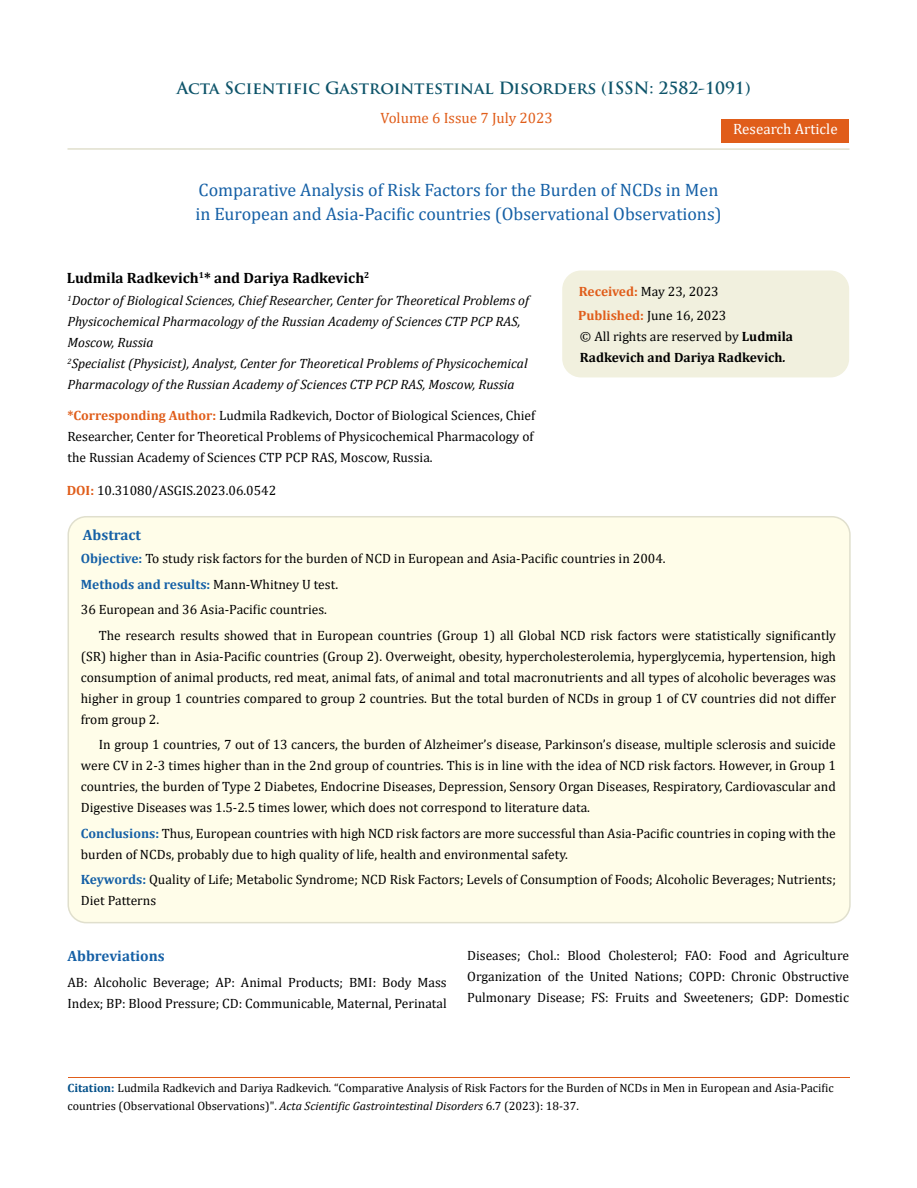
<style>
.page{position:relative;width:917px;height:1188px;background:#fff}
.page>*{position:absolute;margin:0;border:0;box-sizing:border-box;transform-origin:0 0}
.t1{font:18px/24px "Cambria";color:#1560a6}
.t2{font:700 16.5px "Trajan Pro";color:#0e546a}
.t3{font:700 15px "Cambria";color:#000}
.t4{font:15px "Cambria";color:#e05d1a}
.t5{font:700 15px "Cambria";color:#1560a6}
.t6{font:15px "Cambria";color:#fff}
.t7{font:13.5px/21px "Cambria";color:#000}
.t8{font:italic 13.5px/21px "Cambria";color:#000}
.t9{font:700 13.5px/21px "Cambria";color:#000}
.t10{font:12px/18px "Cambria";color:#000}
.s1{font-weight:700;color:#e05d1a}
.s2{font-weight:400}
.s3{font-style:italic}
.s4{font-weight:700;color:#1560a6}
.s5{font-weight:700;color:#035089}
</style>
<div class="page">
<div style="left:721px;top:119px;width:128px;height:23px;background:#e05d1a"></div>
<div style="left:563px;top:271px;width:285px;height:106px;background:#f1f0de;border-radius:18px"></div>
<div style="left:562px;top:271px;width:287px;height:106px;border:2px solid #f1f0de;border-radius:18px"></div>
<div style="left:68px;top:517px;width:781px;height:406px;background:#fffde9;border-radius:18px"></div>
<div style="left:67px;top:516px;width:783px;height:407px;border:2px solid #e0dfcd;border-radius:18px"></div>
<hr style="left:67px;top:148px;width:782px;height:2px;background:#e0dfcd">
<hr style="left:68px;top:1077px;width:781px;height:1px;background:#e05d1a">
<p class="t2" style="left:177px;top:77px;width:575px">Acta Scientific Gastrointestinal Disorders (ISSN: 2582-1091)</p>
<p class="t4" style="left:380px;top:109px;width:174px">Volume 6 Issue 7 July 2023</p>
<p class="t6" style="left:733px;top:120px;width:106px">Research Article</p>
<h1 class="t1" style="left:195px;top:178px;width:528px">Comparative Analysis of Risk Factors for the Burden of NCDs in Men in European and Asia-Pacific countries (Observational Observations)</h1>
<p class="t3" style="left:67px;top:267px;width:304px">Ludmila Radkevich<sup>1</sup>* and Dariya Radkevich<sup>2</sup></p>
<p class="t8" style="left:67px;top:290px;width:463px"><sup>1</sup>Doctor of Biological Sciences, Chief Researcher, Center for Theoretical Problems of Physicochemical Pharmacology of the Russian Academy of Sciences CTP PCP RAS, Moscow, Russia<br><sup>2</sup>Specialist (Physicist), Analyst, Center for Theoretical Problems of Physicochemical Pharmacology of the Russian Academy of Sciences CTP PCP RAS, Moscow, Russia</p>
<p class="t7" style="left:67px;top:405px;width:469px"><span class="s1">*Corresponding Author:</span> Ludmila Radkevich, Doctor of Biological Sciences, Chief<br>Researcher, Center for Theoretical Problems of Physicochemical Pharmacology of the Russian Academy of Sciences CTP PCP RAS, Moscow, Russia.</p>
<p class="t7" style="left:67px;top:480px;width:211px"><span class="s1">DOI:</span> 10.31080/ASGIS.2023.06.0542</p>
<p class="t7" style="left:578px;top:279px;width:150px;line-height:24.5px"><span class="s1">Received:</span> May 23, 2023<br><span class="s1">Published:</span> June 16, 2023</p>
<p class="t9" style="left:580px;top:325px;width:215px"><span class="s2">© All rights are reserved by</span> Ludmila<br>Radkevich and Dariya Radkevich<span class="s3">.</span></p>
<p class="t5" style="left:83px;top:524px;width:60px">Abstract</p>
<p class="t7" style="left:81px;top:546px;width:586px;line-height:25.5px"><span class="s4">Objective:</span> To study risk factors for the burden of NCD in European and Asia-Pacific countries in 2004.<br><span class="s4">Methods and results:</span> Mann-Whitney U test.<br>36 European and 36 Asia-Pacific countries.</p>
<p class="t7" style="left:81px;top:624px;width:756px;text-align:justify;text-indent:18px">The research results showed that in European countries (Group 1) all Global NCD risk factors were statistically significantly (SR) higher than in Asia-Pacific countries (Group 2). Overweight, obesity, hypercholesterolemia, hyperglycemia, hypertension, high consumption of animal products, red meat, animal fats, of animal and total macronutrients and all types of alcoholic beverages was higher in group 1 countries compared to group 2 countries. But the total burden of NCDs in group 1 of CV countries did not differ from group 2.</p>
<p class="t7" style="left:81px;top:734px;width:756px;text-align:justify;text-indent:18px">In group 1 countries, 7 out of 13 cancers, the burden of Alzheimer’s disease, Parkinson’s disease, multiple sclerosis and suicide were CV in 2-3 times higher than in the 2nd group of countries. This is in line with the idea of NCD risk factors. However, in Group 1 countries, the burden of Type 2 Diabetes, Endocrine Diseases, Depression, Sensory Organ Diseases, Respiratory, Cardiovascular and Digestive Diseases was 1.5-2.5 times lower, which does not correspond to literature data.</p>
<p class="t7" style="left:81px;top:822px;width:756px"><span class="s4">Conclusions:</span> Thus, European countries with high NCD risk factors are more successful than Asia-Pacific countries in coping with the burden of NCDs, probably due to high quality of life, health and environmental safety.</p>
<p class="t7" style="left:81px;top:869px;width:756px"><span class="s4">Keywords:</span> Quality of Life; Metabolic Syndrome; NCD Risk Factors; Levels of Consumption of Foods; Alcoholic Beverages; Nutrients;<br>Diet Patterns</p>
<p class="t5" style="left:67px;top:945px;width:99px">Abbreviations</p>
<p class="t7" style="left:67px;top:972px;width:381px">AB: Alcoholic Beverage; AP: Animal Products; BMI: Body Mass<br>Index; BP: Blood Pressure; CD: Communicable, Maternal, Perinatal</p>
<p class="t7" style="left:467px;top:945px;width:383px;text-align:justify">Diseases; Chol.: Blood Cholesterol; FAO: Food and Agriculture Organization of the United Nations; COPD: Chronic Obstructive Pulmonary Disease; FS: Fruits and Sweeteners; GDP: Domestic</p>
<p class="t10" style="left:68px;top:1079px;width:767px"><span class="s5">Citation:</span> Ludmila Radkevich and Dariya Radkevich<span class="s3">.</span> “Comparative Analysis of Risk Factors for the Burden of NCDs in Men in European and Asia-Pacific countries (Observational Observations)". <span class="s3">Acta Scientific Gastrointestinal Disorders</span> 6.7 (2023): 18-37.</p>
</div>
